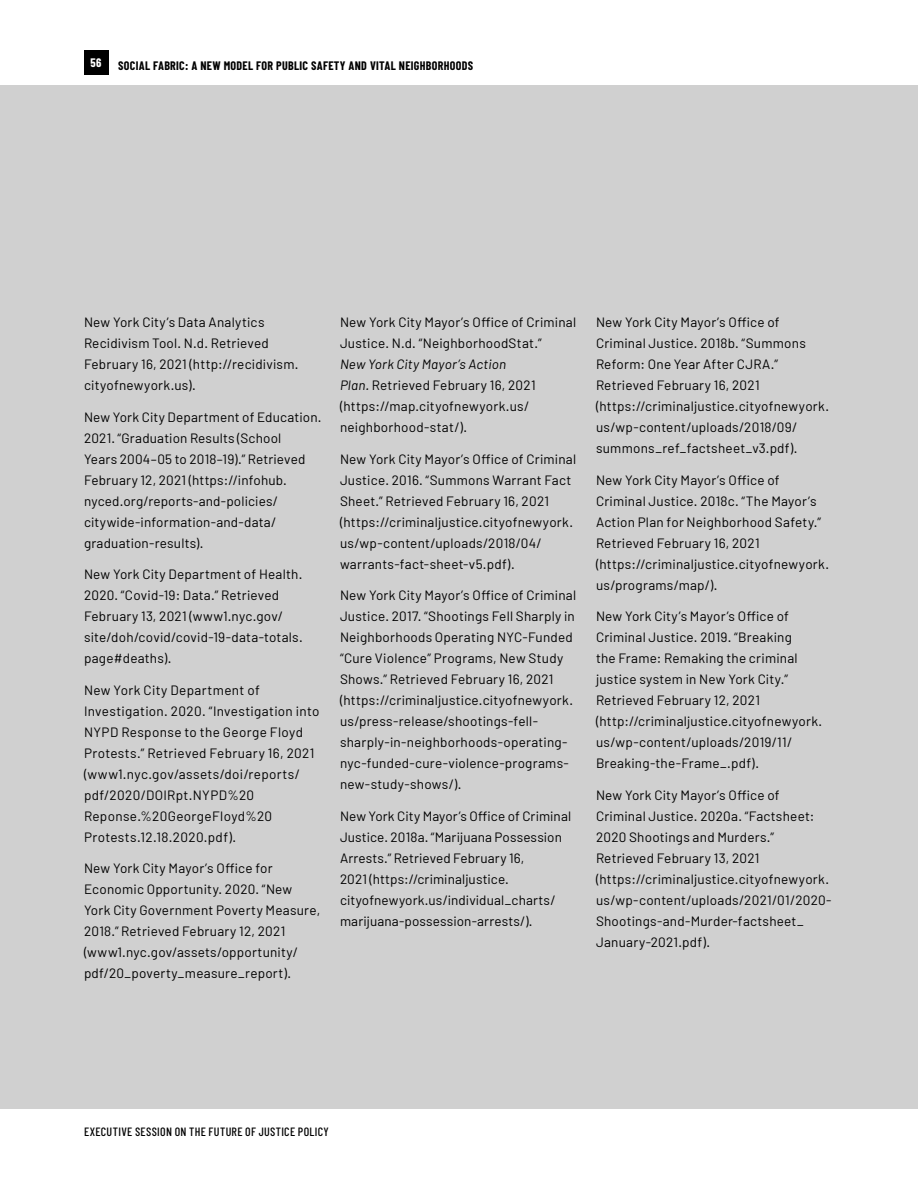
<style>
.page{position:relative;width:918px;height:1188px;background:#fff}
.page>*{position:absolute;margin:0;border:0;box-sizing:border-box;transform-origin:0 0}
.t1{font:13.5px/21px "Barlow";letter-spacing:.015em;color:#000}
.t2{font:700 12px "Barlow Condensed";letter-spacing:.025em;color:#000}
.t3{font:500 12px "Barlow Condensed";letter-spacing:.03em;color:#000}
.t4{font:700 12px "Barlow Condensed";color:#fff}
.s1{font-style:italic}
</style>
<div class="page">
<div style="left:0;top:85px;width:918px;height:1024px;background:#d0d0d0"></div>
<div style="left:84px;top:51px;width:24px;height:24px;background:#000"></div>
<p class="t4" style="left:91px;top:56px;width:12px">56</p>
<p class="t2" style="left:118px;top:58px;width:356px">SOCIAL FABRIC: A NEW MODEL FOR PUBLIC SAFETY AND VITAL NEIGHBORHOODS</p>
<p class="t1" style="left:84px;top:311px;width:216px">New York City’s Data Analytics<br>Recidivism Tool. N.d. Retrieved<br>February 16, 2021 (http://recidivism. cityofnewyork.us).</p>
<p class="t1" style="left:84px;top:406px;width:239px">New York City Department of Education.<br>2021. “Graduation Results (School<br>Years 2004–05 to 2018–19).” Retrieved February 12, 2021 (https://infohub. nyced.org/reports-and-policies/ citywide-information-and-data/ graduation-results).</p>
<p class="t1" style="left:84px;top:563px;width:220px">New York City Department of Health.<br>2020. “Covid-19: Data.” Retrieved<br>February 13, 2021 (www1.nyc.gov/ site/doh/covid/covid-19-data-totals. page#deaths).</p>
<p class="t1" style="left:84px;top:679px;width:237px">New York City Department of Investigation. 2020. “Investigation into NYPD Response to the George Floyd Protests.” Retrieved February 16, 2021 (www1.nyc.gov/assets/doi/reports/ pdf/2020/DOIRpt.NYPD%20<br>Reponse.%20GeorgeFloyd%20<br>Protests.12.18.2020.pdf).</p>
<p class="t1" style="left:84px;top:857px;width:238px">New York City Mayor’s Office for Economic Opportunity. 2020. “New York City Government Poverty Measure, 2018.” Retrieved February 12, 2021 (www1.nyc.gov/assets/opportunity/ pdf/20_poverty_measure_report).</p>
<p class="t1" style="left:340px;top:311px;width:238px">New York City Mayor’s Office of Criminal<br>Justice. N.d. “NeighborhoodStat.”</p>
<p class="t1" style="left:340px;top:353px;width:197px"><span class="s1">New York City Mayor’s Action<br>Plan.</span> Retrieved February 16, 2021 (https://map.cityofnewyork.us/ neighborhood-stat/).</p>
<p class="t1" style="left:340px;top:448px;width:238px">New York City Mayor’s Office of Criminal Justice. 2016. “Summons Warrant Fact Sheet.” Retrieved February 16, 2021 (https://criminaljustice.cityofnewyork. us/wp-content/uploads/2018/04/ warrants-fact-sheet-v5.pdf).</p>
<p class="t1" style="left:340px;top:584px;width:238px">New York City Mayor’s Office of Criminal Justice. 2017. “Shootings Fell Sharply in Neighborhoods Operating NYC-Funded “Cure Violence” Programs, New Study Shows.” Retrieved February 16, 2021 (https://criminaljustice.cityofnewyork. us/press-release/shootings-fell&shy;sharply-in-neighborhoods-operating&shy;nyc-funded-cure-violence-programs&shy;new-study-shows/).</p>
<p class="t1" style="left:340px;top:805px;width:233px">New York City Mayor’s Office of Criminal Justice. 2018a. “Marijuana Possession Arrests.” Retrieved February 16,<br>2021 (https://criminaljustice. cityofnewyork.us/individual_charts/ marijuana-possession-arrests/).</p>
<p class="t1" style="left:596px;top:312px;width:235px">New York City Mayor’s Office of Criminal Justice. 2018b. “Summons Reform: One Year After CJRA.” Retrieved February 16, 2021 (https://criminaljustice.cityofnewyork. us/wp-content/uploads/2018/09/ summons_ref_factsheet_v3.pdf).</p>
<p class="t1" style="left:596px;top:469px;width:235px">New York City Mayor’s Office of Criminal Justice. 2018c. “The Mayor’s Action Plan for Neighborhood Safety.” Retrieved February 16, 2021 (https://criminaljustice.cityofnewyork. us/programs/map/).</p>
<p class="t1" style="left:596px;top:606px;width:228px">New York City’s Mayor’s Office of Criminal Justice. 2019. “Breaking<br>the Frame: Remaking the criminal justice system in New York City.” Retrieved February 12, 2021 (http://criminaljustice.cityofnewyork. us/wp-content/uploads/2019/11/ Breaking-the-Frame_.pdf).</p>
<p class="t1" style="left:596px;top:784px;width:237px">New York City Mayor’s Office of Criminal Justice. 2020a. “Factsheet:<br>2020 Shootings and Murders.” Retrieved February 13, 2021 (https://criminaljustice.cityofnewyork. us/wp-content/uploads/2021/01/2020- Shootings-and-Murder-factsheet_ January-2021.pdf).</p>
<p class="t3" style="left:84px;top:1124px;width:246px">EXECUTIVE SESSION ON THE FUTURE OF JUSTICE POLICY</p>
</div>
